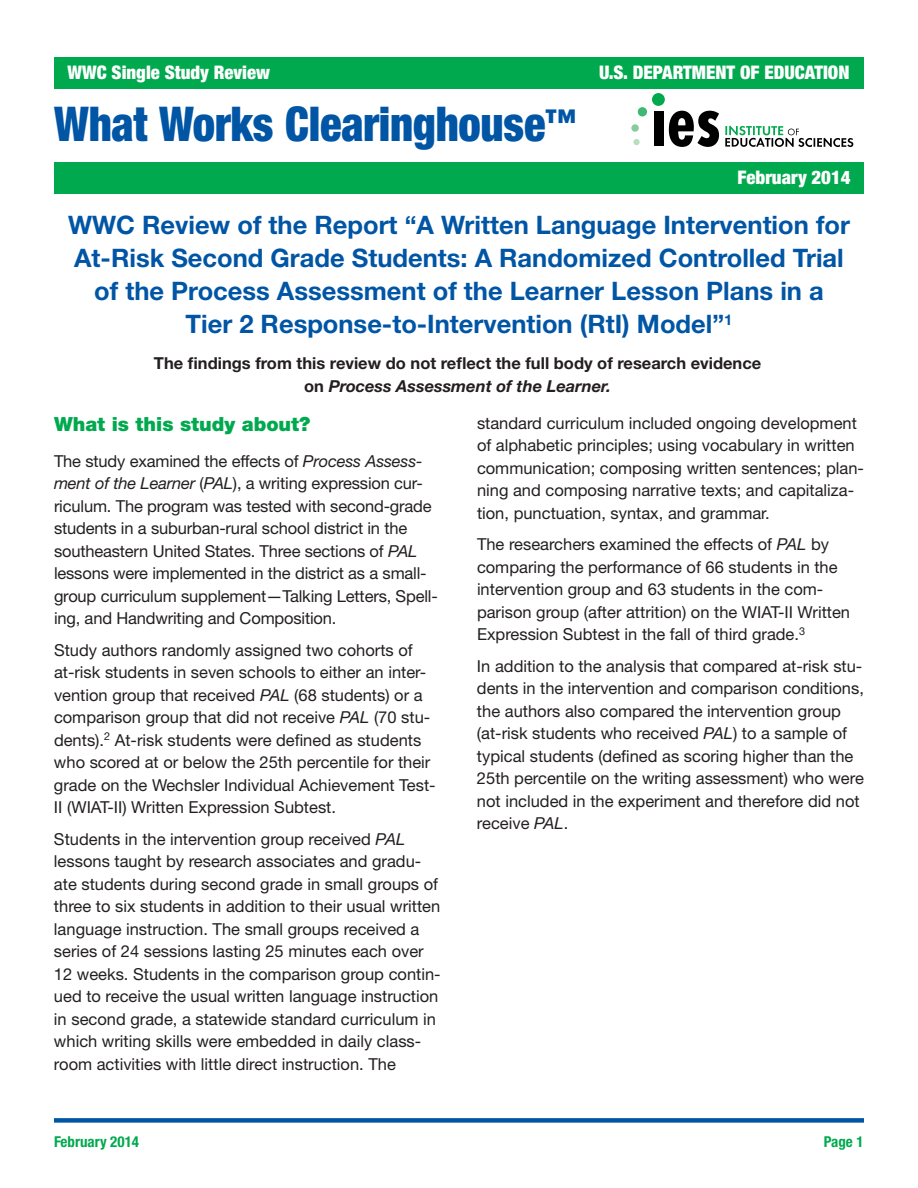
<style>
.page{position:relative;width:918px;height:1188px;background:#fff}
.page>*{position:absolute;margin:0;border:0;box-sizing:border-box;transform-origin:0 0}
.t1{font:900 condensed 48px "Helvetica Neue LT Std";letter-spacing:-.005em;color:#0155a5;scale:.93 1}
.t2{font:700 25.5px/33px "Helvetica Neue LT Std";color:#0155a5;text-align:center}
.t3{font:900 19.5px "Helvetica Neue LT Std";color:#00a94e}
.t4{font:900 condensed 18.75px "Helvetica Neue LT Std";color:#fff}
.t5{font:16.5px/22.5px "Helvetica Neue LT Std";color:#231f20}
.t6{font:700 16.5px/22.5px "Helvetica Neue LT Std";color:#231f20;text-align:center}
.t7{font:700 condensed 15px "Helvetica Neue LT Std";color:#00a94e}
.s1{font-style:italic}
</style>
<div class="page">
<div style="left:54px;top:1118px;width:810px;height:5px;background:#0155a5"></div>
<div style="left:54px;top:57px;width:810px;height:31px;background:#00a94e"></div>
<div style="left:54px;top:162px;width:810px;height:32px;background:#00a94e"></div>
<div style="left:638px;top:107px;width:9px;height:9px;background:#3eb872;border-radius:50%"></div>
<div style="left:631px;top:124px;width:8px;height:8px;background:#88cc9c;border-radius:50%"></div>
<div style="left:633px;top:139px;width:7px;height:6px;background:#b8dec0;border-radius:50%"></div>
<div style="left:652px;top:93px;width:13px;height:13px;background:#00a94e;border-radius:50%"></div>
<div style="left:654px;top:111px;width:10px;height:35px;background:#000"></div>
<svg style="left:669px;top:111px;width:50px;height:36px"></svg>
<svg style="left:725px;top:126px;width:128px;height:21px"></svg>
<p class="t4" style="left:68px;top:61px;width:204px">WWC Single Study Review</p>
<p class="t4" style="left:599px;top:61px;width:252px">U.S. DEPARTMENT OF EDUCATION</p>
<h1 class="t1" style="left:54px;top:94px;width:563px">What Works Clearinghouse<sup>™</sup></h1>
<p class="t4" style="left:738px;top:166px;width:115px">February 2014</p>
<p class="t2" style="left:68px;top:207px;width:784px">WWC Review of the Report “A Written Language Intervention for At-Risk Second Grade Students: A Randomized Controlled Trial of the Process Assessment of the Learner Lesson Plans in a Tier 2 Response-to-Intervention (RtI) Model”<sup>1</sup></p>
<p class="t6" style="left:154px;top:352px;width:609px">The findings from this review do not reflect the full body of research evidence on <span class="s1">Process Assessment of the Learner.</span></p>
<p class="t3" style="left:54px;top:412px;width:258px">What is this study about?</p>
<p class="t5" style="left:54px;top:449px;width:385px">The study examined the effects of <span class="s1">Process Assess&shy;ment of the Learner</span> (<span class="s1">PAL</span>), a writing expression cur&shy;riculum. The program was tested with second-grade students in a suburban-rural school district in the southeastern United States. Three sections of <span class="s1">PAL </span>lessons were implemented in the district as a small&shy;group curriculum supplement—Talking Letters, Spell&shy;ing, and Handwriting and Composition.</p>
<p class="t5" style="left:54px;top:639px;width:383px">Study authors randomly assigned two cohorts of at-risk students in seven schools to either an inter&shy;vention group that received <span class="s1">PAL</span> (68 students) or a comparison group that did not receive <span class="s1">PAL</span> (70 stu&shy;dents).<sup>2</sup> At-risk students were defined as students who scored at or below the 25th percentile for their grade on the Wechsler Individual Achievement Test-II (WIAT-II) Written Expression Subtest.</p>
<p class="t5" style="left:54px;top:827px;width:388px">Students in the intervention group received <span class="s1">PAL </span>lessons taught by research associates and gradu&shy;ate students during second grade in small groups of three to six students in addition to their usual written language instruction. The small groups received a series of 24 sessions lasting 25 minutes each over 12 weeks. Students in the comparison group contin&shy;ued to receive the usual written language instruction in second grade, a statewide standard curriculum in which writing skills were embedded in daily class&shy;room activities with little direct instruction. The</p>
<p class="t5" style="left:477px;top:411px;width:388px">standard curriculum included ongoing development of alphabetic principles; using vocabulary in written communication; composing written sentences; plan&shy;ning and composing narrative texts; and capitaliza&shy;tion, punctuation, syntax, and grammar.</p>
<p class="t5" style="left:477px;top:533px;width:375px">The researchers examined the effects of <span class="s1">PAL</span> by comparing the performance of 66 students in the intervention group and 63 students in the com&shy;parison group (after attrition) on the WIAT-II Written Expression Subtest in the fall of third grade.<sup>3</sup></p>
<p class="t5" style="left:477px;top:654px;width:389px">In addition to the analysis that compared at-risk stu&shy;dents in the intervention and comparison conditions, the authors also compared the intervention group (at-risk students who received <span class="s1">PAL</span>) to a sample of typical students (defined as scoring higher than the 25th percentile on the writing assessment) who were not included in the experiment and therefore did not receive <span class="s1">PAL</span>.</p>
<p class="t7" style="left:54px;top:1132px;width:87px">February 2014</p>
<p class="t7" style="left:824px;top:1132px;width:41px">Page 1</p>
</div>
